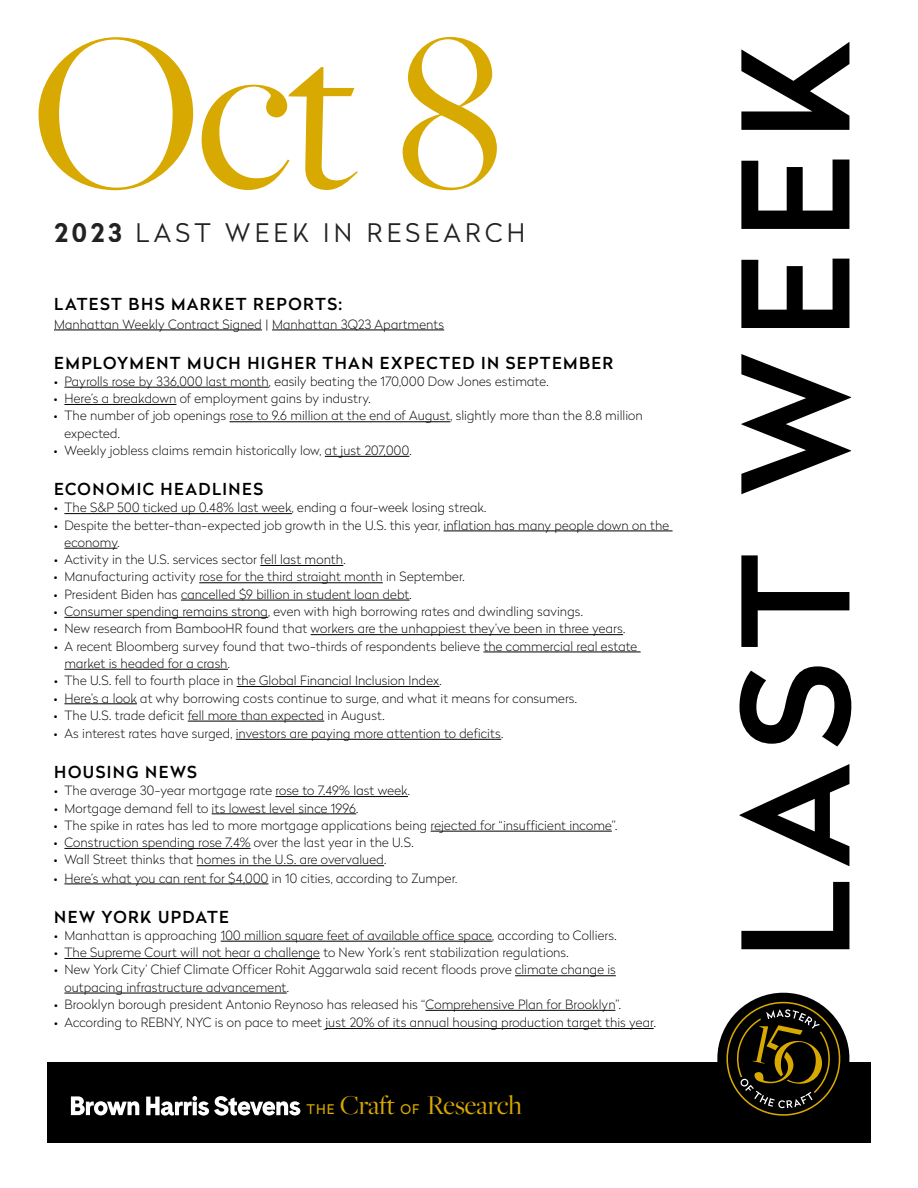
<style>
.page{position:relative;width:918px;height:1188px;background:#fff}
.page>*{position:absolute;margin:0;border:0;box-sizing:border-box;transform-origin:0 0}
.t1{font:234px "Freight Big Pro";color:#d8a900}
.t2{font:500 147px "Radikal";letter-spacing:.09em;color:#000}
.t3{font:28.2px "Freight Big Pro";letter-spacing:-.01em;color:#d8a900}
.t4{font:300 25.5px "Radikal";letter-spacing:.17em;color:#000}
.t5{font:500 16.5px "Radikal";letter-spacing:.085em;color:#000}
.t6{font:100 12.75px/17.2px "Radikal";letter-spacing:.01em;color:#000}
.s1{font-weight:700}
.s2{font-size:13.5px}
.s3{font-size:12px}
.s4{font-family:"Radikal";font-size:13.2px}
</style>
<div class="page">
<div style="left:47px;top:1062px;width:824px;height:81px;background:#000"></div>
<svg style="left:71px;top:1096px;width:68px;height:19px"></svg>
<svg style="left:146px;top:1096px;width:154px;height:20px"></svg>
<svg style="left:717px;top:992px;width:133px;height:124px"></svg>
<hr style="left:54px;top:330px;width:208px;height:1px;background:#000">
<hr style="left:272px;top:330px;width:172px;height:1px;background:#000">
<hr style="left:64px;top:387px;width:205px;height:1px;background:#000">
<hr style="left:64px;top:404px;width:112px;height:1px;background:#000">
<hr style="left:230px;top:421px;width:220px;height:1px;background:#000">
<hr style="left:325px;top:456px;width:84px;height:1px;background:#000">
<hr style="left:64px;top:513px;width:228px;height:1px;background:#000">
<hr style="left:444px;top:531px;width:229px;height:1px;background:#000">
<hr style="left:64px;top:548px;width:53px;height:1px;background:#000">
<hr style="left:260px;top:565px;width:83px;height:1px;background:#000">
<hr style="left:199px;top:582px;width:184px;height:1px;background:#000">
<hr style="left:181px;top:600px;width:229px;height:1px;background:#000">
<hr style="left:64px;top:617px;width:204px;height:1px;background:#000">
<hr style="left:311px;top:634px;width:312px;height:1px;background:#000">
<hr style="left:483px;top:652px;width:158px;height:1px;background:#000">
<hr style="left:64px;top:669px;width:164px;height:1px;background:#000">
<hr style="left:237px;top:686px;width:202px;height:1px;background:#000">
<hr style="left:64px;top:703px;width:73px;height:1px;background:#000">
<hr style="left:188px;top:721px;width:136px;height:1px;background:#000">
<hr style="left:236px;top:739px;width:265px;height:1px;background:#000">
<hr style="left:275px;top:796px;width:133px;height:1px;background:#000">
<hr style="left:212px;top:814px;width:144px;height:1px;background:#000">
<hr style="left:431px;top:831px;width:181px;height:1px;background:#000">
<hr style="left:64px;top:848px;width:187px;height:1px;background:#000">
<hr style="left:197px;top:865px;width:187px;height:1px;background:#000">
<hr style="left:64px;top:884px;width:204px;height:1px;background:#000">
<hr style="left:221px;top:941px;width:271px;height:1px;background:#000">
<hr style="left:64px;top:958px;width:256px;height:1px;background:#000">
<hr style="left:515px;top:975px;width:101px;height:1px;background:#000">
<hr style="left:64px;top:993px;width:223px;height:1px;background:#000">
<hr style="left:426px;top:1010px;width:189px;height:1px;background:#000">
<hr style="left:325px;top:1028px;width:329px;height:1px;background:#000">
<h1 class="t1" style="left:32px;top:-40px;width:473px">Oct 8</h1>
<h3 class="t4" style="left:54px;top:214px;width:472px"><span class="s1">2023</span> LAST WEEK IN RESEARCH</h3>
<p class="t5" style="left:54px;top:293px;width:289px">LATEST BHS MARKET REPORTS:</p>
<p class="t6" style="left:54px;top:315px;width:392px">Manhattan Weekly Contract Signed <span class="s2">|</span> Manhattan 3Q23 Apartments</p>
<p class="t5" style="left:54px;top:351px;width:560px">EMPLOYMENT MUCH HIGHER THAN EXPECTED IN SEPTEMBER</p>
<p class="t6" style="left:54px;top:372px;width:496px">• Payrolls rose by 336,000 last month, easily beating the 170,000 Dow Jones estimate.</p>
<p class="t6" style="left:54px;top:390px;width:318px">• Here’s a breakdown of employment gains by industry.</p>
<p class="t6" style="left:64px;top:407px;width:580px;text-indent:-10px">• The number of job openings rose to 9.6 million at the end of August, slightly more than the 8.8 million expected.</p>
<p class="t6" style="left:54px;top:441px;width:359px">• Weekly jobless claims remain historically low, at just 207,000.</p>
<p class="t5" style="left:54px;top:477px;width:210px">ECONOMIC HEADLINES</p>
<p class="t6" style="left:54px;top:499px;width:434px">• The S&amp;P 500 ticked up 0.48% last week, ending a four-week losing streak.</p>
<p class="t6" style="left:64px;top:516px;width:606px;text-indent:-10px">• Despite the better-than-expected job growth in the U.S. this year, inflation has many people down on the economy.</p>
<p class="t6" style="left:54px;top:551px;width:293px">• Activity in the U.S. services sector fell last month.</p>
<p class="t6" style="left:54px;top:568px;width:412px">• Manufacturing activity rose for the third straight month in September.</p>
<p class="t6" style="left:54px;top:585px;width:359px">• President Biden has cancelled $9 billion in student loan debt.</p>
<p class="t6" style="left:54px;top:602px;width:531px">• Consumer spending remains strong, even with high borrowing rates and dwindling savings.</p>
<p class="t6" style="left:54px;top:620px;width:573px">• New research from BambooHR found that workers are the unhappiest they’ve been in three years.</p>
<p class="t6" style="left:64px;top:637px;width:574px;text-indent:-10px">• A recent Bloomberg survey found that two-thirds of respondents believe the commercial real estate market is headed for a crash.</p>
<p class="t6" style="left:54px;top:672px;width:389px">• The U.S. fell to fourth place in the Global Financial Inclusion Index.</p>
<p class="t6" style="left:54px;top:689px;width:525px">• Here’s a look at why borrowing costs continue to surge, and what it means for consumers.</p>
<p class="t6" style="left:54px;top:706px;width:332px">• The U.S. trade deficit fell more than expected in August.</p>
<p class="t6" style="left:54px;top:724px;width:451px">• As interest rates have surged, investors are paying more attention to deficits.</p>
<p class="t5" style="left:54px;top:760px;width:144px">HOUSING NEWS</p>
<p class="t6" style="left:54px;top:782px;width:358px">• The average 30-year mortgage rate rose to 7.49% last week.</p>
<p class="t6" style="left:54px;top:799px;width:306px">• Mortgage demand fell to its lowest level since 1996.</p>
<p class="t6" style="left:54px;top:816px;width:565px">• The spike in rates has led to more mortgage applications being rejected for “insufficient income”.</p>
<p class="t6" style="left:54px;top:834px;width:361px">• Construction spending rose 7.4% over the last year in the U.S.</p>
<p class="t6" style="left:54px;top:851px;width:334px">• Wall Street thinks that homes in the U.S. are overvalued.</p>
<p class="t6" style="left:54px;top:869px;width:405px">• Here’s what you can rent for $4,000 in 10 cities, according to Zumper<span class="s3">.</span></p>
<p class="t5" style="left:54px;top:905px;width:176px">NEW YORK UPDATE</p>
<p class="t6" style="left:54px;top:926px;width:564px">• Manhattan is approaching 100 million square feet of available office space, according to Colliers.</p>
<p class="t6" style="left:54px;top:944px;width:516px">• The Supreme Court will not hear a challenge to New York’s rent stabilization regulations.</p>
<p class="t6" style="left:64px;top:961px;width:553px;text-indent:-10px">• New York City’ Chief Climate Officer Rohit Aggarwala said recent floods prove climate change is outpacing infrastructure advancement.</p>
<p class="t6" style="left:54px;top:995px;width:569px">• Brooklyn borough president Antonio Reynoso has released his “Comprehensive Plan for Brooklyn”.</p>
<p class="t6" style="left:54px;top:1014px;width:603px">• According to REBNY, NYC is on pace to meet just 20% of its annual housing production target this year.</p>
<h3 class="t3" style="left:307px;top:1087px;width:217px"><span class="s4">THE</span> Craft <span class="s4">OF</span> Research</h3>
<h2 class="t2" style="left:690px;top:961px;width:922px;rotate:-90deg">LAST WEEK</h2>
</div>
